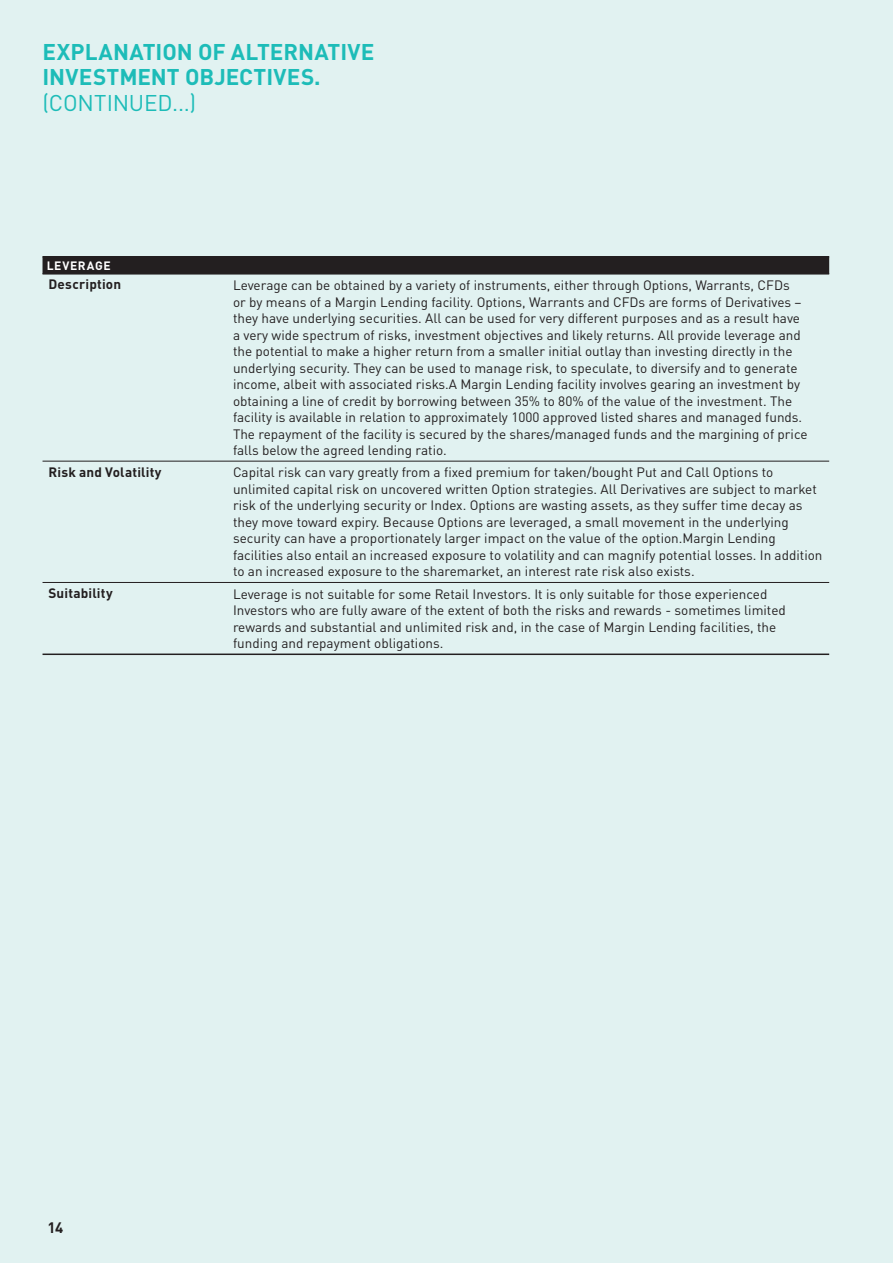
<style>
.page{position:relative;width:893px;height:1263px;background:#e1f2f1}
.page>*{position:absolute;margin:0;border:0;box-sizing:border-box;transform-origin:0 0}
.t1{font:700 22.5px "DINOT";letter-spacing:.015em;color:#1dbcb8}
.t2{font:22.5px "DINOT";color:#1dbcb8}
.t3{font:700 15px "DIN";color:#231f20}
.t4{font:13.5px/16.5px "DINOT";color:#231f20}
.t5{font:700 13.5px "DIN";letter-spacing:.015em;color:#231f20}
.t6{font:700 12px "DIN";color:#fff}
</style>
<div class="page">
<div style="left:43px;top:257px;width:786px;height:16px;background:#231f20"></div>
<hr style="left:43px;top:653px;width:184px;height:2px;background:#231f20">
<hr style="left:227px;top:653px;width:602px;height:2px;background:#231f20">
<hr style="left:43px;top:256px;width:184px;height:1px;background:#231f20">
<hr style="left:227px;top:256px;width:602px;height:1px;background:#231f20">
<hr style="left:43px;top:273px;width:184px;height:2px;background:#231f20">
<hr style="left:227px;top:273px;width:602px;height:2px;background:#231f20">
<hr style="left:43px;top:461px;width:184px;height:1px;background:#231f20">
<hr style="left:227px;top:461px;width:602px;height:1px;background:#231f20">
<hr style="left:43px;top:582px;width:184px;height:1px;background:#231f20">
<hr style="left:227px;top:582px;width:602px;height:1px;background:#231f20">
<h1 class="t1" style="left:43px;top:37px;width:114px">EXPLANATION</h1>
<h1 class="t1" style="left:198px;top:37px;width:62px">OF ALTERN</h1>
<h1 class="t1" style="left:314px;top:37px;width:59px">ATIVE</h1>
<h1 class="t1" style="left:43px;top:62px;width:52px">INVESTMENT</h1>
<h1 class="t1" style="left:185px;top:62px;width:53px">OBJECTI</h1>
<h1 class="t1" style="left:273px;top:62px;width:49px">VES.</h1>
<h1 class="t2" style="left:43px;top:89px;width:21px">(continued</h1>
<h1 class="t2" style="left:172px;top:89px;width:25px">...)</h1>
<p class="t6" style="left:47px;top:257px;width:9px">LEVERAGE</p>
<p class="t5" style="left:49px;top:276px;width:74px">Description</p>
<p class="t4" style="left:233px;top:277px;width:576px">Leverage can be obtained by a variety of instruments, either through Options, Warrants, CFDs<br>or by means of a Margin Lending facility. Options, Warrants and CFDs are forms of Derivatives – they have underlying securities. All can be used for very different purposes and as a result have a very wide spectrum of risks, investment objectives and likely returns. All provide leverage and the potential to make a higher return from a smaller initial outlay than investing directly in the underlying security. They can be used to manage risk, to speculate, to diversify and to generate income, albeit with associated risks.A Margin Lending facility involves gearing an investment by obtaining a line of credit by borrowing between 35% to 80% of the value of the investment. The facility is available in relation to approximately 1000 approved listed shares and managed funds.<br>The repayment of the facility is secured by the shares/managed funds and the margining of price falls below the agreed lending ratio.</p>
<p class="t5" style="left:49px;top:463px;width:115px">Risk and Volatility</p>
<p class="t4" style="left:233px;top:464px;width:591px">Capital risk can vary greatly from a fixed premium for taken/bought Put and Call Options to unlimited capital risk on uncovered written Option strategies. All Derivatives are subject to market risk of the underlying security or Index. Options are wasting assets, as they suffer time decay as they move toward expiry. Because Options are leveraged, a small movement in the underlying security can have a proportionately larger impact on the value of the option.Margin Lending facilities also entail an increased exposure to volatility and can magnify potential losses. In addition to an increased exposure to the sharemarket, an interest rate risk also exists.</p>
<p class="t5" style="left:49px;top:584px;width:66px">Suitability</p>
<p class="t4" style="left:233px;top:585px;width:554px">Leverage is not suitable for some Retail Investors. It is only suitable for those experienced Investors who are fully aware of the extent of both the risks and rewards - sometimes limited rewards and substantial and unlimited risk and, in the case of Margin Lending facilities, the funding and repayment obligations.</p>
<p class="t3" style="left:48px;top:1218px;width:17px">14</p>
</div>
